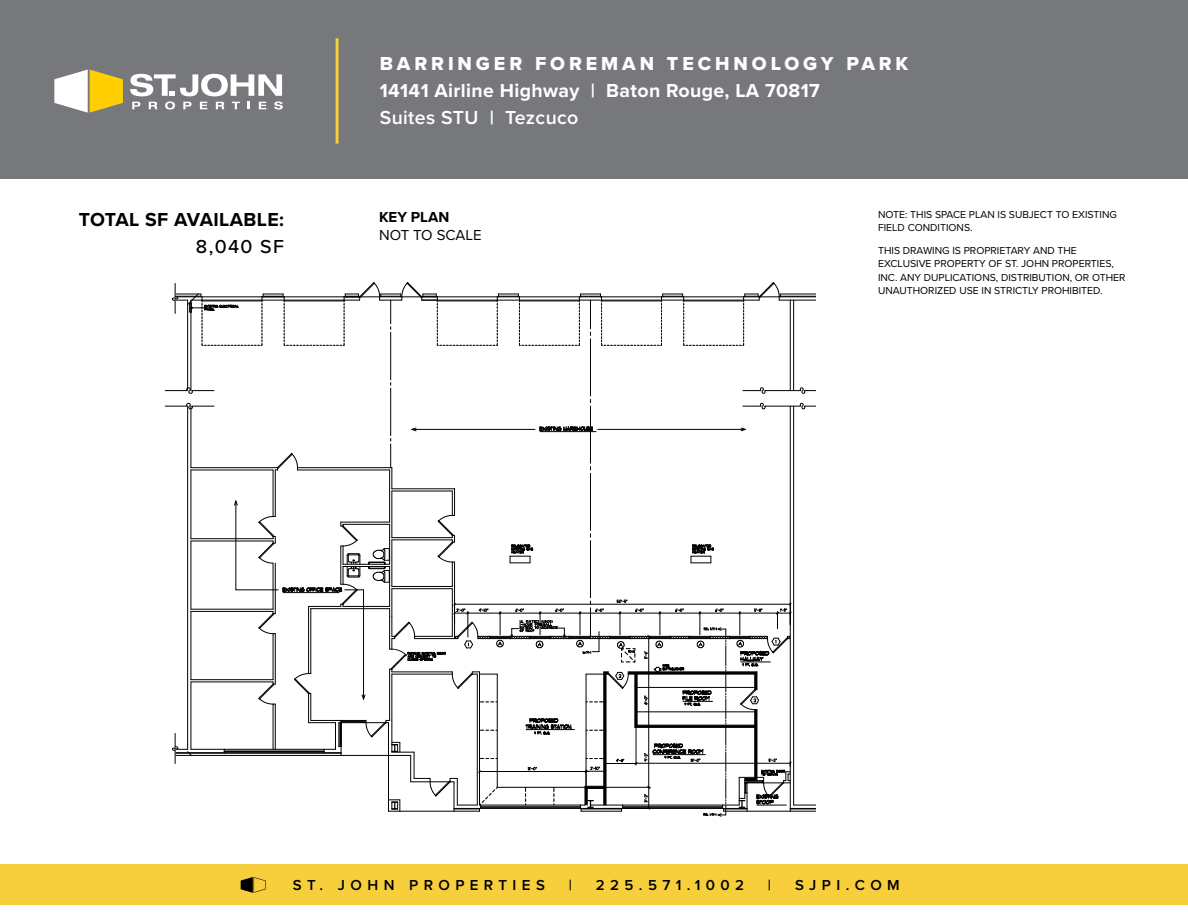
<style>
.page{position:relative;width:1188px;height:918px;background:#fff}
.page>*{position:absolute;margin:0;border:0;box-sizing:border-box;transform-origin:0 0}
.t1{font:700 19.5px/27px "Proxima Nova";letter-spacing:.02em;color:#fff}
.t2{font:19.5px "Proxima Nova Extrabld";letter-spacing:.2em;color:#fff}
.t3{font:700 19.5px "Proxima Nova";letter-spacing:.02em;color:#000}
.t4{font:500 19.5px "Proxima Nova";color:#000}
.t5{font:600 15px "Proxima Nova";letter-spacing:.36em;color:#000}
.t6{font:15px "Proxima Nova";color:#000}
.t7{font:700 15px "Proxima Nova";color:#000}
.t8{font:10.5px/13.5px "Proxima Nova";color:#000}
.s1{font-weight:600}
</style>
<div class="page">
<div style="left:0;top:864px;width:1188px;height:40px;background:#f7cf3c"></div>
<div style="left:0;top:0;width:1188px;height:178px;background:#77787b"></div>
<svg style="left:241px;top:877px;width:25px;height:16px"></svg>
<hr style="left:336px;top:38px;width:3px;height:106px;background:#f7cf3c">
<svg style="left:54px;top:70px;width:69px;height:42px"></svg>
<svg style="left:130px;top:74px;width:153px;height:36px"></svg>
<svg style="left:165px;top:387px;width:49px;height:7px"></svg>
<svg style="left:165px;top:403px;width:49px;height:6px"></svg>
<svg style="left:742px;top:387px;width:73px;height:7px"></svg>
<svg style="left:742px;top:403px;width:73px;height:6px"></svg>
<hr style="left:780px;top:294px;width:35px;height:1px;background:#000">
<hr style="left:176px;top:755px;width:165px;height:1px;background:#000">
<svg style="left:540px;top:426px;width:53px;height:5px"></svg>
<hr style="left:540px;top:431px;width:56px;height:1px;background:#000">
<hr style="left:236px;top:590px;width:42px;height:1px;background:#000">
<hr style="left:236px;top:501px;width:1px;height:89px;background:#000">
<svg style="left:234px;top:500px;width:4px;height:6px"></svg>
<hr style="left:412px;top:429px;width:123px;height:1px;background:#000">
<svg style="left:411px;top:428px;width:6px;height:3px"></svg>
<hr style="left:598px;top:429px;width:147px;height:1px;background:#000">
<svg style="left:741px;top:428px;width:5px;height:3px"></svg>
<hr style="left:191px;top:300px;width:1px;height:91px;background:#000">
<hr style="left:191px;top:406px;width:1px;height:62px;background:#000">
<hr style="left:191px;top:470px;width:1px;height:69px;background:#000">
<hr style="left:191px;top:541px;width:1px;height:68px;background:#000">
<hr style="left:191px;top:611px;width:1px;height:69px;background:#000">
<hr style="left:191px;top:682px;width:1px;height:67px;background:#000">
<hr style="left:779px;top:300px;width:36px;height:1px;background:#000">
<hr style="left:790px;top:300px;width:1px;height:90px;background:#000">
<hr style="left:790px;top:406px;width:1px;height:223px;background:#000">
<svg style="left:172px;top:733px;width:20px;height:31px"></svg>
<hr style="left:191px;top:749px;width:33px;height:1px;background:#000">
<hr style="left:779px;top:297px;width:36px;height:1px;background:#000">
<hr style="left:176px;top:752px;width:48px;height:1px;background:#000">
<hr style="left:187px;top:300px;width:1px;height:90px;background:#000">
<hr style="left:187px;top:407px;width:1px;height:342px;background:#000">
<hr style="left:191px;top:682px;width:82px;height:1px;background:#000">
<hr style="left:191px;top:679px;width:82px;height:1px;background:#000">
<hr style="left:191px;top:611px;width:82px;height:1px;background:#000">
<hr style="left:191px;top:609px;width:82px;height:1px;background:#000">
<hr style="left:191px;top:538px;width:82px;height:1px;background:#000">
<hr style="left:191px;top:541px;width:82px;height:1px;background:#000">
<hr style="left:191px;top:470px;width:82px;height:1px;background:#000">
<hr style="left:191px;top:467px;width:87px;height:1px;background:#000">
<hr style="left:793px;top:300px;width:1px;height:90px;background:#000">
<hr style="left:793px;top:406px;width:1px;height:225px;background:#000">
<hr style="left:390px;top:332px;width:1px;height:48px;background:#000">
<hr style="left:390px;top:388px;width:1px;height:48px;background:#000">
<hr style="left:590px;top:339px;width:1px;height:57px;background:#000">
<hr style="left:590px;top:406px;width:1px;height:57px;background:#000">
<hr style="left:224px;top:751px;width:100px;height:1px;background:#000">
<hr style="left:224px;top:749px;width:100px;height:1px;background:#000">
<hr style="left:224px;top:752px;width:100px;height:1px;background:#000">
<hr style="left:780px;top:296px;width:35px;height:1px;background:#000">
<hr style="left:176px;top:753px;width:165px;height:1px;background:#000">
<svg style="left:172px;top:282px;width:609px;height:64px"></svg>
<svg style="left:258px;top:438px;width:557px;height:379px"></svg>
<h1 class="t3" style="left:79px;top:208px;width:207px">TOTAL SF AVAILABLE:</h1>
<h1 class="t4" style="left:196px;top:235px;width:90px">8,040 SF</h1>
<h1 class="t2" style="left:380px;top:52px;width:530px">BARRINGER FOREMAN TECHNOLOGY PARK</h1>
<h1 class="t1" style="left:380px;top:78px;width:441px">14141 Airline Highway | Baton Rouge, LA 70817<br><span class="s1">Suites STU</span> | <span class="s1">Tezcuco</span></h1>
<h2 class="t7" style="left:379px;top:209px;width:72px">KEY PLAN</h2>
<h2 class="t6" style="left:379px;top:227px;width:104px">NOT TO SCALE</h2>
<p class="t8" style="left:878px;top:208px;width:240px">NOTE: THIS SPACE PLAN IS SUBJECT TO EXISTING<br>FIELD CONDITIONS.</p>
<p class="t8" style="left:878px;top:244px;width:249px">THIS DRAWING IS PROPRIETARY AND THE EXCLUSIVE PROPERTY OF ST. JOHN PROPERTIES, INC. ANY DUPLICATIONS, DISTRIBUTION, OR OTHER UNAUTHORIZED USE IN STRICTLY PROHIBITED.</p>
<h2 class="t5" style="left:293px;top:876px;width:254px">ST. JOHN PROPERTIES</h2>
<h2 class="t5" style="left:569px;top:876px;width:5px">|</h2>
<h2 class="t5" style="left:596px;top:876px;width:150px">225.571.1002</h2>
<h2 class="t5" style="left:768px;top:876px;width:5px">|</h2>
<h2 class="t5" style="left:795px;top:876px;width:106px">SJPI.COM</h2>
</div>
